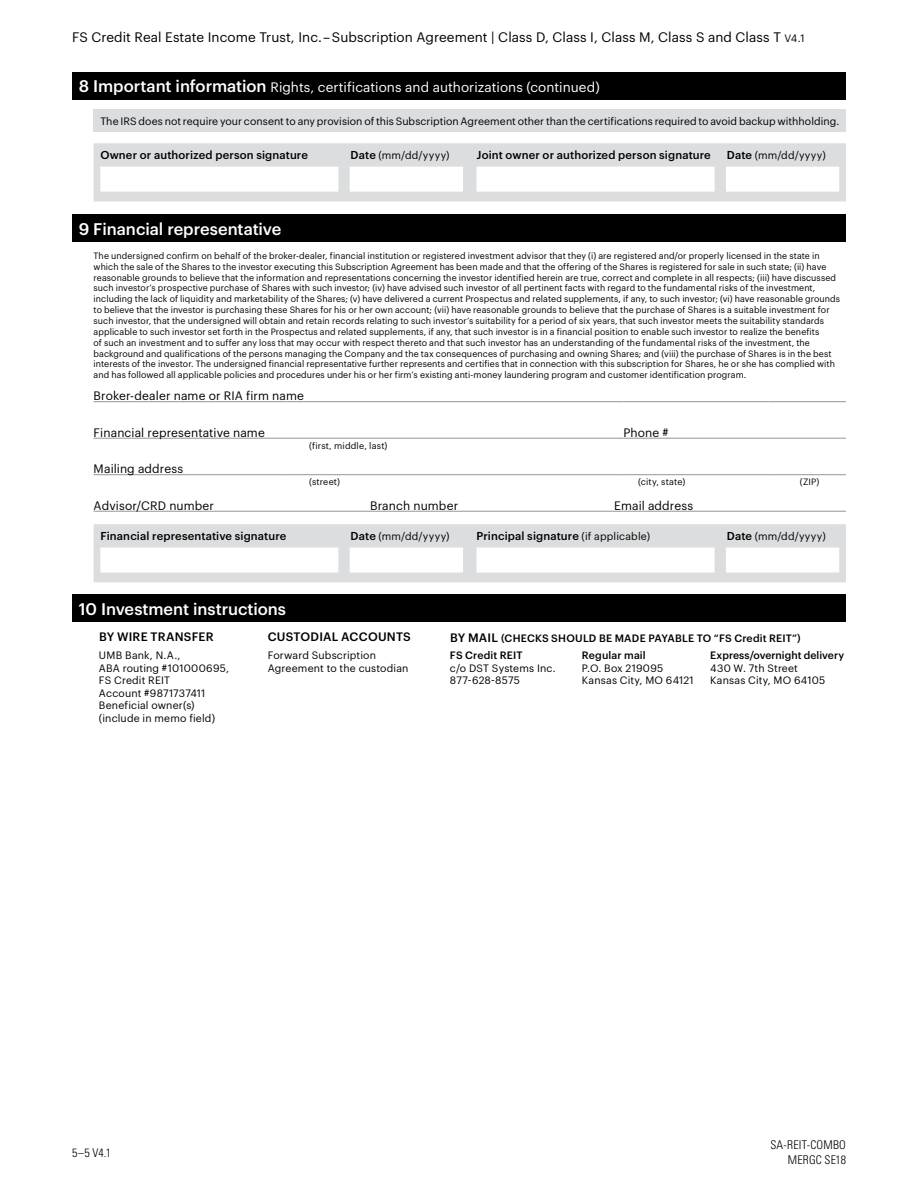
<style>
.page{position:relative;width:918px;height:1188px;background:#fff}
.page>*{position:absolute;margin:0;border:0;box-sizing:border-box;transform-origin:0 0}
.t1{font:500 16.5px "Graphik";letter-spacing:-.005em;color:#fff}
.t2{font:13.5px "Graphik";letter-spacing:.005em;color:#000}
.t3{font:13.5px "Graphik";letter-spacing:.005em;color:#fff}
.t4{font:12px "Graphik";letter-spacing:.01em;color:#000}
.t5{font:500 12px "Graphik";letter-spacing:.015em;color:#000}
.t6{font:300 condensed 12px/15px "Univers";letter-spacing:.015em;color:#000;text-align:right}
.t7{font:500 11.25px "Graphik";letter-spacing:.01em;color:#000}
.t8{font:10.5px/12.6px "Graphik";letter-spacing:.01em;color:#000}
.t9{font:500 10.5px "Graphik";letter-spacing:.015em;color:#000}
.t10{font:9px/10.8px "Graphik";letter-spacing:.01em;color:#000}
.s1{font-size:10.5px}
.s2{font-weight:500;font-size:16.5px}
.s3{font-weight:500;font-size:11.25px}
.s4{font-weight:400;font-size:10.5px}
.s5{font-size:12px}
</style>
<div class="page">
<div style="left:72px;top:72px;width:774px;height:27px;background:#000"></div>
<div style="left:94px;top:109px;width:752px;height:22px;background:#dcddde"></div>
<svg style="left:94px;top:143px;width:752px;height:58px"></svg>
<div style="left:72px;top:214px;width:774px;height:27px;background:#000"></div>
<hr style="left:94px;top:401px;width:193px;height:1px;background:#939598">
<hr style="left:287px;top:401px;width:336px;height:1px;background:#939598">
<hr style="left:623px;top:401px;width:146px;height:1px;background:#939598">
<hr style="left:769px;top:401px;width:77px;height:1px;background:#939598">
<hr style="left:94px;top:438px;width:193px;height:1px;background:#939598">
<hr style="left:287px;top:438px;width:336px;height:1px;background:#939598">
<hr style="left:623px;top:438px;width:146px;height:1px;background:#939598">
<hr style="left:769px;top:438px;width:77px;height:1px;background:#939598">
<hr style="left:94px;top:474px;width:193px;height:1px;background:#939598">
<hr style="left:287px;top:474px;width:336px;height:1px;background:#939598">
<hr style="left:623px;top:474px;width:146px;height:1px;background:#939598">
<hr style="left:769px;top:474px;width:77px;height:1px;background:#939598">
<hr style="left:94px;top:511px;width:193px;height:1px;background:#939598">
<hr style="left:287px;top:511px;width:336px;height:1px;background:#939598">
<hr style="left:623px;top:511px;width:146px;height:1px;background:#939598">
<hr style="left:769px;top:511px;width:77px;height:1px;background:#939598">
<svg style="left:94px;top:524px;width:752px;height:58px"></svg>
<div style="left:72px;top:594px;width:774px;height:27px;background:#000"></div>
<h2 class="t2" style="left:72px;top:26px;width:734px">FS Credit Real Estate Income Trust, Inc. – Subscription Agreement | Class D, Class I, Class M, Class S and Class T <span class="s1">V4.1</span></h2>
<h2 class="t3" style="left:79px;top:77px;width:523px"><span class="s2">8 Important information</span> Rights, certifications and authorizations (continued)</h2>
<p class="t8" style="left:100px;top:114px;width:740px">The IRS does not require your consent to any provision of this Subscription Agreement other than the certifications required to avoid backup withholding.</p>
<p class="t7" style="left:100px;top:147px;width:209px">Owner or authorized person signature</p>
<p class="t8" style="left:351px;top:148px;width:100px"><span class="s3">Date</span> (mm/dd/yyyy)</p>
<p class="t7" style="left:477px;top:147px;width:236px">Joint owner or authorized person signature</p>
<p class="t8" style="left:727px;top:148px;width:100px"><span class="s3">Date</span> (mm/dd/yyyy)</p>
<h1 class="t1" style="left:79px;top:216px;width:204px">9 Financial representative</h1>
<p class="t10" style="left:94px;top:249px;width:748px">The undersigned confirm on behalf of the broker-dealer, financial institution or registered investment advisor that they (i) are registered and/or properly licensed in the state in which the sale of the Shares to the investor executing this Subscription Agreement has been made and that the offering of the Shares is registered for sale in such state; (ii) have reasonable grounds to believe that the information and representations concerning the investor identified herein are true, correct and complete in all respects; (iii) have discussed such investor’s prospective purchase of Shares with such investor; (iv) have advised such investor of all pertinent facts with regard to the fundamental risks of the investment, including the lack of liquidity and marketability of the Shares; (v) have delivered a current Prospectus and related supplements, if any, to such investor; (vi) have reasonable grounds to believe that the investor is purchasing these Shares for his or her own account; (vii) have reasonable grounds to believe that the purchase of Shares is a suitable investment for such investor, that the undersigned will obtain and retain records relating to such investor’s suitability for a period of six years, that such investor meets the suitability standards applicable to such investor set forth in the Prospectus and related supplements, if any, that such investor is in a financial position to enable such investor to realize the benefits<br>of such an investment and to suffer any loss that may occur with respect thereto and that such investor has an understanding of the fundamental risks of the investment, the background and qualifications of the persons managing the Company and the tax consequences of purchasing and owning Shares; and (viii) the purchase of Shares is in the best interests of the investor. The undersigned financial representative further represents and certifies that in connection with this subscription for Shares, he or she has complied with and has followed all applicable policies and procedures under his or her firm’s existing anti-money laundering program and customer identification program.</p>
<h3 class="t4" style="left:94px;top:387px;width:212px">Broker-dealer name or RIA firm name</h3>
<h3 class="t4" style="left:94px;top:423px;width:173px">Financial representative name</h3>
<h3 class="t4" style="left:623px;top:423px;width:47px">Phone #</h3>
<p class="t10" style="left:309px;top:440px;width:80px">(first, middle, last)</p>
<h3 class="t4" style="left:94px;top:460px;width:91px">Mailing address</h3>
<p class="t10" style="left:309px;top:476px;width:32px">(street)</p>
<p class="t10" style="left:638px;top:476px;width:49px">(city, state)</p>
<p class="t10" style="left:800px;top:476px;width:21px">(ZIP)</p>
<h3 class="t4" style="left:94px;top:496px;width:122px">Advisor/CRD number</h3>
<h3 class="t4" style="left:370px;top:496px;width:90px">Branch number</h3>
<h3 class="t4" style="left:614px;top:496px;width:81px">Email address</h3>
<p class="t7" style="left:100px;top:528px;width:188px">Financial representative signature</p>
<p class="t8" style="left:351px;top:529px;width:100px"><span class="s3">Date</span> (mm/dd/yyyy)</p>
<p class="t7" style="left:477px;top:528px;width:175px">Principal signature <span class="s4">(if applicable)</span></p>
<p class="t8" style="left:727px;top:529px;width:100px"><span class="s3">Date</span> (mm/dd/yyyy)</p>
<h1 class="t1" style="left:79px;top:596px;width:209px">10 Investment instructions</h1>
<h3 class="t5" style="left:99px;top:628px;width:116px">BY WIRE TRANSFER</h3>
<h3 class="t5" style="left:268px;top:628px;width:145px">CUSTODIAL ACCOUNTS</h3>
<p class="t9" style="left:450px;top:630px;width:352px"><span class="s5">BY MAIL</span> (CHECKS SHOULD BE MADE PAYABLE TO “FS Credit REIT”)</p>
<p class="t8" style="left:99px;top:648px;width:132px">UMB Bank, N.A.,<br>ABA routing #101000695,<br>FS Credit REIT<br>Account #9871737411<br>Beneficial owner(s) (include in memo field)</p>
<p class="t8" style="left:268px;top:648px;width:142px">Forward Subscription<br>Agreement to the custodian</p>
<p class="t9" style="left:450px;top:647px;width:74px">FS Credit REIT</p>
<p class="t9" style="left:710px;top:647px;width:135px">Express/overnight delivery</p>
<p class="t8" style="left:710px;top:661px;width:117px">430 W. 7th Street<br>Kansas City, MO 64105</p>
<p class="t9" style="left:582px;top:647px;width:65px">Regular mail</p>
<p class="t8" style="left:582px;top:661px;width:113px">P.O. Box 219095<br>Kansas City, MO 64121</p>
<p class="t8" style="left:450px;top:661px;width:107px">c/o DST Systems Inc.<br>877-628-8575</p>
<h3 class="t6" style="left:72px;top:1145px;width:41px">5–5 V4.1</h3>
<h3 class="t6" style="left:771px;top:1137px;width:77px">SA-REIT-COMBO<br>MERGC SE18</h3>
</div>
